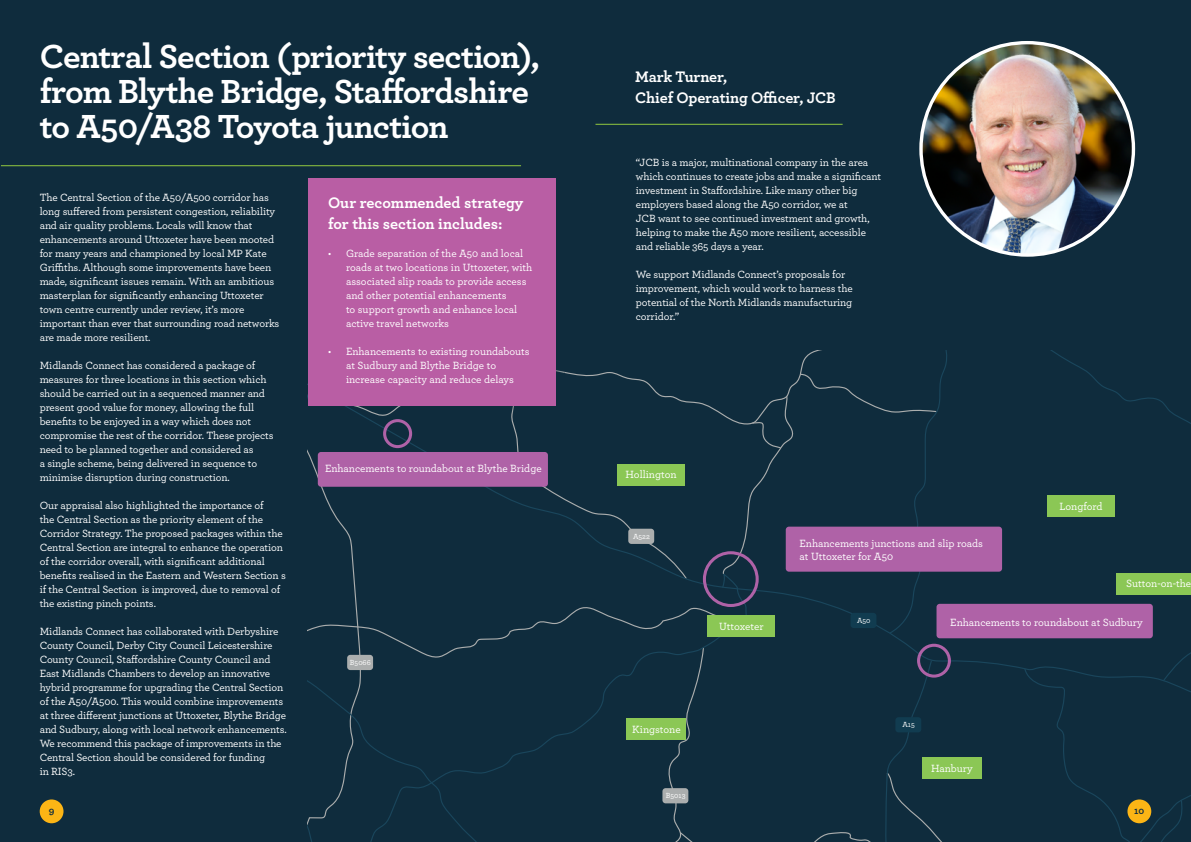
<style>
.page{position:relative;width:1191px;height:842px;background:#0f2c3d}
.page>*{position:absolute;margin:0;border:0;box-sizing:border-box;transform-origin:0 0}
.t1{font:700 35px/35px "Archer";letter-spacing:-.025em;color:#fff}
.t2{font:700 16px/21px "Archer";letter-spacing:-.005em;color:#fff}
.t3{font:500 11px/14px "Archer";letter-spacing:-.01em;color:#fff}
.t4{font:700 10px "Archer";color:#0f2c3d}
.t5{font:500 7.7px "Archer";color:#fff}
</style>
<div class="page">
<hr style="left:1px;top:165px;width:520px;height:1px;background:#92c83f">
<img style="left:921px;top:43px;width:212px;height:212px;border-radius:106px">
<hr style="left:595px;top:124px;width:247px;height:1px;background:#92c83f">
<svg style="left:1023px;top:503px;width:116px;height:317px"></svg>
<svg style="left:1161px;top:652px;width:30px;height:30px"></svg>
<svg style="left:1052px;top:351px;width:139px;height:152px"></svg>
<svg style="left:1116px;top:716px;width:75px;height:126px"></svg>
<div style="left:1047px;top:495px;width:67px;height:22px;background:#8bc755"></div>
<div style="left:1116px;top:573px;width:75px;height:21px;background:#8bc755"></div>
<div style="left:936px;top:604px;width:216px;height:34px;background:#af62a7;border-radius:3px"></div>
<svg style="left:308px;top:351px;width:691px;height:491px"></svg>
<div style="left:785px;top:527px;width:217px;height:45px;background:#af62a7;border-radius:3px"></div>
<div style="left:308px;top:179px;width:247px;height:227px;background:#b95ea4"></div>
<div style="left:40px;top:799px;width:23px;height:24px;background:#fcb515;border-radius:50%"></div>
<div style="left:1127px;top:799px;width:24px;height:24px;background:#fcb515;border-radius:50%"></div>
<h1 class="t1" style="left:40px;top:36px;width:501px">Central Section (priority section), from Blythe Bridge, Staffordshire to A50/A38 Toyota junction</h1>
<p class="t3" style="left:40px;top:189px;width:241px">The Central Section of the A50/A500 corridor has long suffered from persistent congestion, reliability and air quality problems. Locals will know that enhancements around Uttoxeter have been mooted for many years and championed by local MP Kate Griffiths. Although some improvements have been made, significant issues remain. With an ambitious masterplan for significantly enhancing Uttoxeter town centre currently under review, it’s more important than ever that surrounding road networks are made more resilient.</p>
<p class="t3" style="left:40px;top:357px;width:235px">Midlands Connect has considered a package of measures for three locations in this section which should be carried out in a sequenced manner and present good value for money, allowing the full benefits to be enjoyed in a way which does not compromise the rest of the corridor. These projects need to be planned together and considered as<br>a single scheme, being delivered in sequence to minimise disruption during construction.</p>
<p class="t3" style="left:40px;top:497px;width:248px">Our appraisal also highlighted the importance of<br>the Central Section as the priority element of the Corridor Strategy. The proposed packages within the Central Section are integral to enhance the operation of the corridor overall, with significant additional benefits realised in the Eastern and Western Section s if the Central Section is improved, due to removal of the existing pinch points.</p>
<p class="t3" style="left:40px;top:624px;width:249px">Midlands Connect has collaborated with Derbyshire County Council, Derby City Council Leicestershire County Council, Staffordshire County Council and East Midlands Chambers to develop an innovative hybrid programme for upgrading the Central Section of the A50/A500. This would combine improvements at three different junctions at Uttoxeter, Blythe Bridge and Sudbury, along with local network enhancements.<br>We recommend this package of improvements in the Central Section should be considered for funding<br>in RIS3.</p>
<h2 class="t2" style="left:328px;top:191px;width:197px">Our recommended strategy for this section includes:</h2>
<p class="t3" style="left:346px;top:245px;width:188px;text-indent:-18px">• Grade separation of the A50 and local roads at two locations in Uttoxeter, with associated slip roads to provide access and other potential enhancements<br>to support growth and enhance local active travel networks</p>
<p class="t3" style="left:346px;top:343px;width:185px;text-indent:-18px">• Enhancements to existing roundabouts at Sudbury and Blythe Bridge to increase capacity and reduce delays</p>
<p class="t3" style="left:325px;top:461px;width:218px">Enhancements to roundabout at Blythe Bridge</p>
<p class="t5" style="left:350px;top:657px;width:22px">B5066</p>
<h2 class="t2" style="left:635px;top:65px;width:202px">Mark Turner,<br>Chief Operating Officer, JCB</h2>
<p class="t3" style="left:636px;top:154px;width:247px">“JCB is a major, multinational company in the area which continues to create jobs and make a significant investment in Staffordshire. Like many other big employers based along the A50 corridor, we at<br>JCB want to see continued investment and growth, helping to make the A50 more resilient, accessible and reliable 365 days a year.</p>
<p class="t3" style="left:636px;top:266px;width:218px">We support Midlands Connect’s proposals for improvement, which would work to harness the potential of the North Midlands manufacturing corridor.”</p>
<p class="t3" style="left:625px;top:467px;width:53px">Hollington</p>
<p class="t5" style="left:633px;top:531px;width:18px">A522</p>
<p class="t3" style="left:719px;top:618px;width:46px">Uttoxeter</p>
<p class="t3" style="left:799px;top:536px;width:185px;line-height:13.2px">Enhancements junctions and slip roads at Uttoxeter for A50</p>
<p class="t3" style="left:1059px;top:498px;width:45px">Longford</p>
<p class="t3" style="left:1126px;top:576px;width:67px">Sutton-on-the</p>
<p class="t5" style="left:857px;top:615px;width:15px">A50</p>
<p class="t3" style="left:950px;top:614px;width:194px">Enhancements to roundabout at Sudbury</p>
<p class="t3" style="left:632px;top:721px;width:50px">Kingstone</p>
<p class="t5" style="left:666px;top:790px;width:21px">B5013</p>
<p class="t5" style="left:902px;top:719px;width:14px">A15</p>
<p class="t3" style="left:931px;top:760px;width:43px">Hanbury</p>
<p class="t4" style="left:49px;top:803px;width:7px">9</p>
<p class="t4" style="left:1134px;top:803px;width:12px">10</p>
</div>
